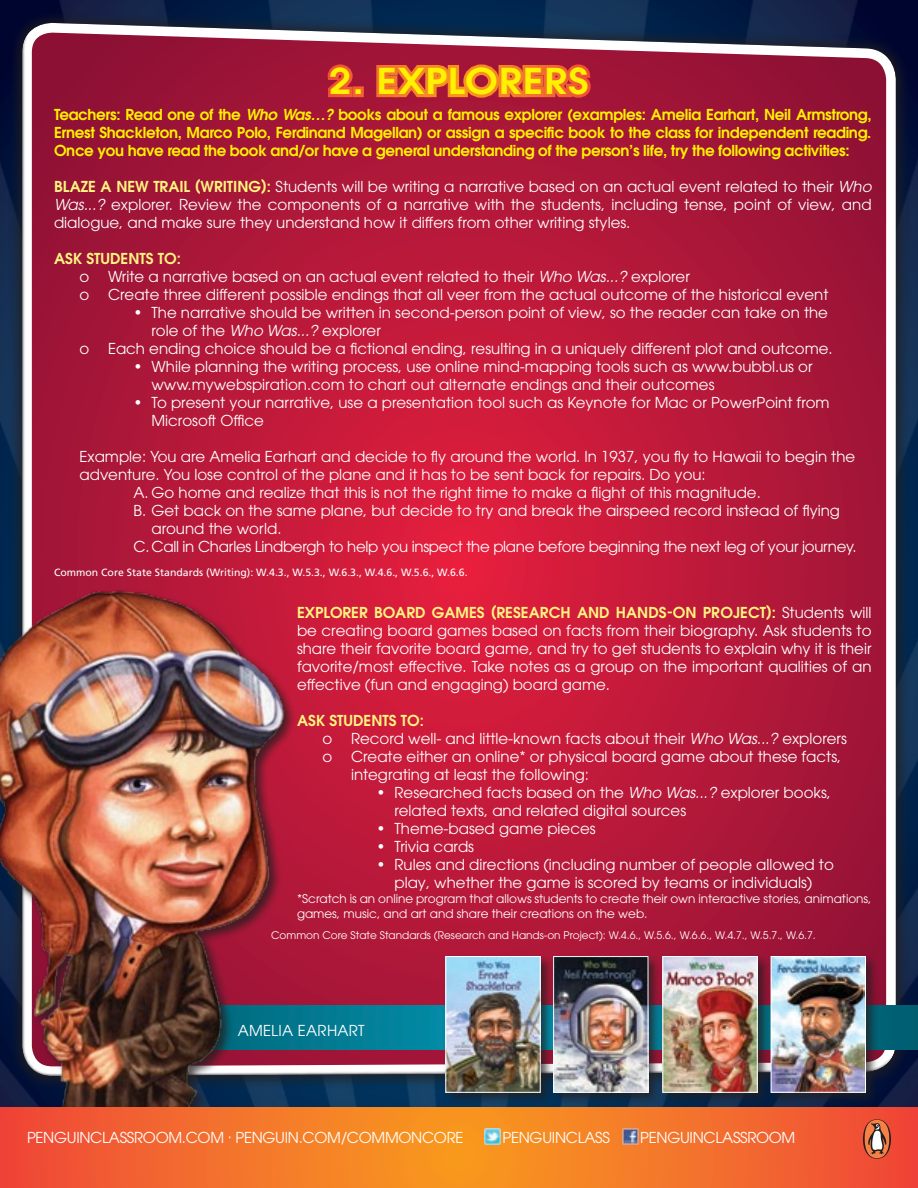
<style>
.page{position:relative;width:918px;height:1188px;background:#fff}
.page>*{position:absolute;margin:0;border:0;box-sizing:border-box;transform-origin:0 0}
.t1{font:600 35.4px "ITC Avant Garde Std";letter-spacing:.03em;color:#fff100;scale:1.1 1}
.t2{font:15px/18px "ITC Avant Garde Std";color:#fff;text-align:justify}
.t3{font:600 15px/18px "ITC Avant Garde Std";letter-spacing:-.02em;color:#fff100;text-align:justify}
.t4{font:15px "ITC Avant Garde Std";letter-spacing:-.02em;color:#fff}
.t5{font:600 15px "ITC Avant Garde Std";color:#fff580}
.t6{font:15px "ITC Avant Garde Std";letter-spacing:.02em;color:#fff}
.t7{font:12px/15px "ITC Avant Garde Std";color:#fff}
.t8{font:10.5px "ITC Avant Garde Std";color:#fff}
.t9{font:10.5px "Frutiger LT Pro";color:#fff}
.s1{font-style:italic}
.s2{font-weight:600;color:#fff580}
</style>
<div class="page">
<img style="left:0;top:0;width:918px;height:1107px">
<div style="left:8px;top:9px;width:902px;height:1081px;background:#221e1f;opacity:.75"></div>
<div style="left:21px;top:32px;width:874px;height:1045px;background:#221e1f;opacity:.75"></div>
<svg style="left:304px;top:1005px;width:614px;height:45px;background:#027990"></svg>
<img style="left:0;top:557px;width:304px;height:550px">
<div style="left:550px;top:953px;width:111px;height:153px;background:#221e1f;opacity:.75"></div>
<img style="left:555px;top:958px;width:91px;height:133px">
<div style="left:553px;top:956px;width:95px;height:137px;border:1px solid #fff"></div>
<div style="left:442px;top:953px;width:111px;height:153px;background:#221e1f;opacity:.75"></div>
<img style="left:448px;top:958px;width:91px;height:133px">
<div style="left:446px;top:956px;width:95px;height:137px;border:1px solid #fff"></div>
<div style="left:659px;top:953px;width:111px;height:153px;background:#221e1f;opacity:.75"></div>
<img style="left:665px;top:958px;width:91px;height:133px">
<div style="left:663px;top:956px;width:95px;height:137px;border:1px solid #fff"></div>
<div style="left:767px;top:953px;width:112px;height:153px;background:#221e1f;opacity:.75"></div>
<img style="left:773px;top:958px;width:91px;height:133px">
<div style="left:771px;top:956px;width:95px;height:137px;border:1px solid #fff"></div>
<svg style="left:321px;top:61px;width:35px;height:39px"></svg>
<svg style="left:373px;top:60px;width:221px;height:43px;background:#d6542e"></svg>
<svg style="left:0;top:1107px;width:918px;height:81px;background:#f3712b"></svg>
<img style="left:622px;top:1128px;width:16px;height:16px">
<img style="left:484px;top:1128px;width:16px;height:16px">
<svg style="left:863px;top:1119px;width:28px;height:40px"></svg>
<p class="t1" style="left:329px;top:58px;width:237px">2. EXPLORERS</p>
<p class="t3" style="left:54px;top:105px;width:819px">Teachers: Read one of the <span class="s1">Who Was…?</span> books about a famous explorer (examples: Amelia Earhart, Neil Armstrong, Ernest Shackleton, Marco Polo, Ferdinand Magellan) or assign a specific book to the class for independent reading.<br>Once you have read the book and/or have a general understanding of the person’s life, try the following activities:</p>
<p class="t2" style="left:54px;top:177px;width:819px"><span class="s2">BLAZE A NEW TRAIL (WRITING):</span> Students will be writing a narrative based on an actual event related to their <span class="s1">Who Was...?</span> explorer. Review the components of a narrative with the students, including tense, point of view, and dialogue, and make sure they understand how it differs from other writing styles.</p>
<p class="t5" style="left:54px;top:249px;width:128px">ASK STUDENTS TO:</p>
<p class="t2" style="left:80px;top:267px;width:612px">o Write a narrative based on an actual event related to their <span class="s1">Who Was...?</span> explorer</p>
<p class="t2" style="left:80px;top:285px;width:750px">o Create three different possible endings that all veer from the actual outcome of the historical event</p>
<p class="t2" style="left:134px;top:303px;width:696px">• The narrative should be written in second-person point of view, so the reader can take on the</p>
<p class="t2" style="left:152px;top:321px;width:231px">role of the <span class="s1">Who Was...?</span> explorer</p>
<p class="t2" style="left:80px;top:339px;width:755px">o Each ending choice should be a fictional ending, resulting in a uniquely different plot and outcome.</p>
<p class="t2" style="left:134px;top:357px;width:681px">• While planning the writing process, use online mind-mapping tools such as www.bubbl.us or</p>
<p class="t2" style="left:152px;top:375px;width:565px">www.mywebspiration.com to chart out alternate endings and their outcomes</p>
<p class="t2" style="left:152px;top:393px;width:680px;text-indent:-18px">• To present your narrative, use a presentation tool such as Keynote for Mac or PowerPoint from<br>Microsoft Office</p>
<p class="t2" style="left:80px;top:447px;width:777px">Example: You are Amelia Earhart and decide to fly around the world. In 1937, you fly to Hawaii to begin the</p>
<p class="t2" style="left:80px;top:465px;width:628px">adventure. You lose control of the plane and it has to be sent back for repairs. Do you:</p>
<p class="t2" style="left:134px;top:483px;width:629px">A. Go home and realize that this is not the right time to make a flight of this magnitude.</p>
<p class="t2" style="left:134px;top:501px;width:708px">B. Get back on the same plane, but decide to try and break the airspeed record instead of flying</p>
<p class="t2" style="left:152px;top:519px;width:131px">around the world.</p>
<p class="t4" style="left:134px;top:537px;width:725px">C.Call in Charles Lindbergh to help you inspect the plane before beginning the next leg of your journey.</p>
<p class="t9" style="left:54px;top:566px;width:415px">Common Core State Standards (Writing): W.4.3., W.5.3., W.6.3., W.4.6., W.5.6., W.6.6.</p>
<p class="t2" style="left:297px;top:603px;width:576px"><span class="s2">EXPLORER BOARD GAMES (RESEARCH AND HANDS-ON PROJECT):</span> Students will be creating board games based on facts from their biography. Ask students to share their favorite board game, and try to get students to explain why it is their favorite/most effective. Take notes as a group on the important qualities of an effective (fun and engaging) board game.</p>
<p class="t5" style="left:297px;top:710px;width:128px">ASK STUDENTS TO:</p>
<p class="t2" style="left:322px;top:729px;width:526px">o Record well- and little-known facts about their <span class="s1">Who Was...?</span> explorers</p>
<p class="t2" style="left:322px;top:747px;width:520px">o Create either an online* or physical board game about these facts,</p>
<p class="t2" style="left:351px;top:765px;width:240px">integrating at least the following:</p>
<p class="t2" style="left:376px;top:783px;width:456px">• Researched facts based on the <span class="s1">Who Was...?</span> explorer books,</p>
<p class="t2" style="left:394px;top:801px;width:293px">related texts, and related digital sources</p>
<p class="t2" style="left:376px;top:819px;width:221px">• Theme-based game pieces</p>
<p class="t2" style="left:376px;top:837px;width:99px">• Trivia cards</p>
<p class="t2" style="left:376px;top:855px;width:459px">• Rules and directions (including number of people allowed to</p>
<p class="t2" style="left:394px;top:873px;width:419px">play, whether the game is scored by teams or individuals)</p>
<p class="t7" style="left:297px;top:891px;width:576px">*Scratch is an online program that allows students to create their own interactive stories, animations, games, music, and art and share their creations on the web.</p>
<p class="t8" style="left:271px;top:929px;width:546px">Common Core State Standards (Research and Hands-on Project): W.4.6., W.5.6., W.6.6., W.4.7., W.5.7., W.6.7.</p>
<p class="t6" style="left:238px;top:1021px;width:128px">AMELIA EARHART</p>
<p class="t4" style="left:27px;top:1128px;width:438px">PENGUINCLASSROOM.COM · PENGUIN.COM/COMMONCORE</p>
<p class="t4" style="left:502px;top:1128px;width:109px">PENGUINCLASS</p>
<p class="t4" style="left:640px;top:1128px;width:157px">PENGUINCLASSROOM</p>
</div>
